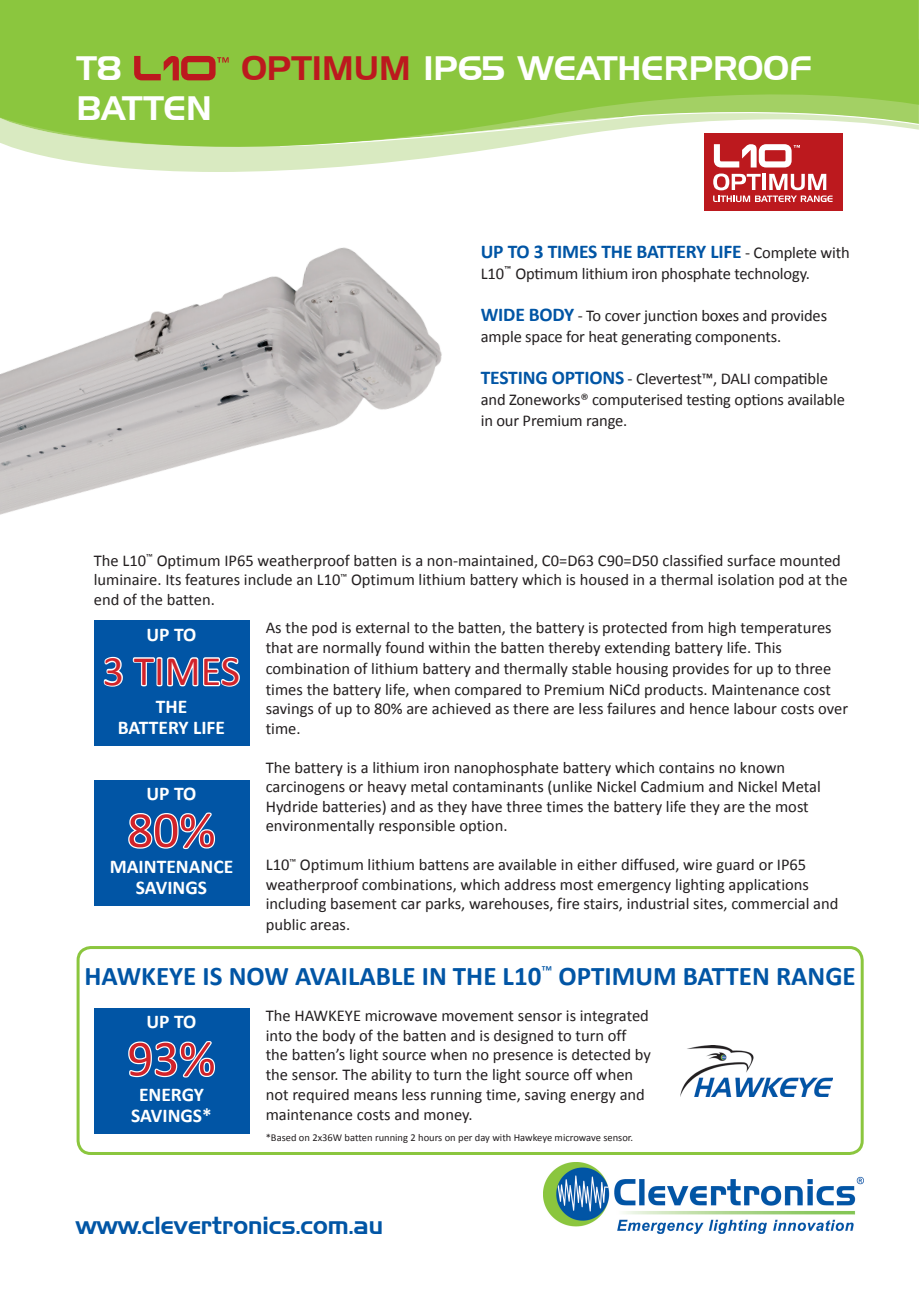
<style>
.page{position:relative;width:919px;height:1289px;background:#fff}
.page>*{position:absolute;margin:0;border:0;box-sizing:border-box;transform-origin:0 0}
.t1{font:51px "Calibri";color:#d1232a}
.t2{font:42px "Calibri";color:#d1232a}
.t3{font:33px "Handel Gothic BT";color:#fff}
.t4{font:700 27px "Calibri";color:#0155a5}
.t5{font:24px "Handel Gothic BT";color:#0155a5}
.t6{font:700 19.5px/21px "Calibri";color:#fff;text-align:center}
.t7{font:700 19.5px "Calibri";letter-spacing:-.01em;color:#0155a5}
.t8{font:16.5px/19.5px "Calibri";color:#231f20}
.t9{font:10.5px "Calibri";color:#231f20}
.s1{color:#bc191e}
.s2{font-weight:400;font-size:16.5px;color:#231f20}
.s3{font-weight:700;font-size:19.5px;color:#0155a5}
</style>
<div class="page">
<svg style="left:0;top:0;width:918px;height:172px;background:#94ca4d"></svg>
<img style="left:544px;top:1162px;width:319px;height:71px">
<svg style="left:134px;top:56px;width:95px;height:24px;background:#a1762f"></svg>
<div style="left:704px;top:134px;width:138px;height:77px;background:#bc191e"></div>
<svg style="left:279px;top:104px;width:639px;height:63px"></svg>
<svg style="left:713px;top:173px;width:119px;height:29px"></svg>
<div style="left:77px;top:946px;width:786px;height:208px;border:3px solid #8bc63e;border-radius:13px"></div>
<img style="left:680px;top:1045px;width:152px;height:51px">
<div style="left:94px;top:1008px;width:155px;height:125px;background:#0155a5"></div>
<svg style="left:128px;top:1041px;width:87px;height:37px"></svg>
<div style="left:94px;top:779px;width:155px;height:126px;background:#0155a5"></div>
<svg style="left:128px;top:812px;width:87px;height:38px"></svg>
<div style="left:94px;top:620px;width:155px;height:126px;background:#0155a5"></div>
<svg style="left:103px;top:656px;width:20px;height:31px"></svg>
<svg style="left:132px;top:656px;width:108px;height:31px"></svg>
<img style="left:0;top:247px;width:442px;height:397px">
<h3 class="t3" style="left:77px;top:49px;width:46px">T8</h3>
<h3 class="t3" style="left:241px;top:49px;width:571px"><span class="s1">OPTIMUM</span> IP65 WEATHERPROOF</h3>
<h3 class="t3" style="left:77px;top:88px;width:137px">BATTEN</h3>
<p class="t7" style="left:480px;top:239px;width:370px">UP TO 3 TIMES THE BATTERY LIFE <span class="s2">- Complete with</span></p>
<p class="t8" style="left:480px;top:263px;width:331px">L10<sup>™</sup> Optimum lithium iron phosphate technology.</p>
<p class="t8" style="left:480px;top:305px;width:348px;line-height:21px"><span class="s3">WIDE BODY</span> - To cover junction boxes and provides ample space for heat generating components.</p>
<p class="t8" style="left:480px;top:368px;width:365px;line-height:21px"><span class="s3">TESTING OPTIONS</span> - Clevertest™, DALI compatible and Zoneworks® computerised testing options available in our Premium range.</p>
<p class="t8" style="left:94px;top:550px;width:755px">The L10<sup>™</sup> Optimum IP65 weatherproof batten is a non-maintained, C0=D63 C90=D50 classified surface mounted luminaire. Its features include an L10<sup>™</sup> Optimum lithium battery which is housed in a thermal isolation pod at the end of the batten.</p>
<p class="t6" style="left:146px;top:623px;width:51px">UP TO</p>
<h2 class="t2" style="left:103px;top:644px;width:139px">3 TIMES</h2>
<p class="t6" style="left:118px;top:696px;width:109px">THE<br>BATTERY LIFE</p>
<p class="t6" style="left:147px;top:782px;width:51px">UP TO</p>
<h1 class="t1" style="left:127px;top:797px;width:90px">80%</h1>
<p class="t6" style="left:110px;top:855px;width:125px">MAINTENANCE<br>SAVINGS</p>
<p class="t8" style="left:266px;top:618px;width:567px">As the pod is external to the batten, the battery is protected from high temperatures that are normally found within the batten thereby extending battery life. This</p>
<p class="t8" style="left:266px;top:657px;width:567px;line-height:21px">combination of lithium battery and thermally stable housing provides for up to three times the battery life, when compared to Premium NiCd products. Maintenance cost</p>
<p class="t8" style="left:266px;top:699px;width:584px">savings of up to 80% are achieved as there are less failures and hence labour costs over time.</p>
<p class="t8" style="left:266px;top:757px;width:556px">The battery is a lithium iron nanophosphate battery which contains no known carcinogens or heavy metal contaminants (unlike Nickel Cadmium and Nickel Metal Hydride batteries) and as they have three times the battery life they are the most environmentally responsible option.</p>
<p class="t8" style="left:266px;top:855px;width:574px">L10<sup>™</sup> Optimum lithium battens are available in either diffused, wire guard or IP65 weatherproof combinations, which address most emergency lighting applications including basement car parks, warehouses, fire stairs, industrial sites, commercial and</p>
<p class="t8" style="left:266px;top:915px;width:86px">public areas.</p>
<h3 class="t4" style="left:84px;top:958px;width:772px">HAWKEYE IS NOW AVAILABLE IN THE L10<sup>™</sup> OPTIMUM BATTEN RANGE</h3>
<p class="t6" style="left:146px;top:1011px;width:51px">UP TO</p>
<h1 class="t1" style="left:127px;top:1026px;width:90px">93%</h1>
<p class="t6" style="left:131px;top:1084px;width:82px">ENERGY<br>SAVINGS*</p>
<p class="t8" style="left:266px;top:1005px;width:386px">The HAWKEYE microwave movement sensor is integrated into the body of the batten and is designed to turn off the batten’s light source when no presence is detected by the sensor. The ability to turn the light source off when not required means less running time, saving energy and maintenance costs and money.</p>
<p class="t9" style="left:266px;top:1131px;width:369px">*Based on 2x36W batten running 2 hours on per day with Hawkeye microwave sensor.</p>
<h3 class="t5" style="left:76px;top:1210px;width:309px">www.clevertronics.com.au</h3>
</div>
